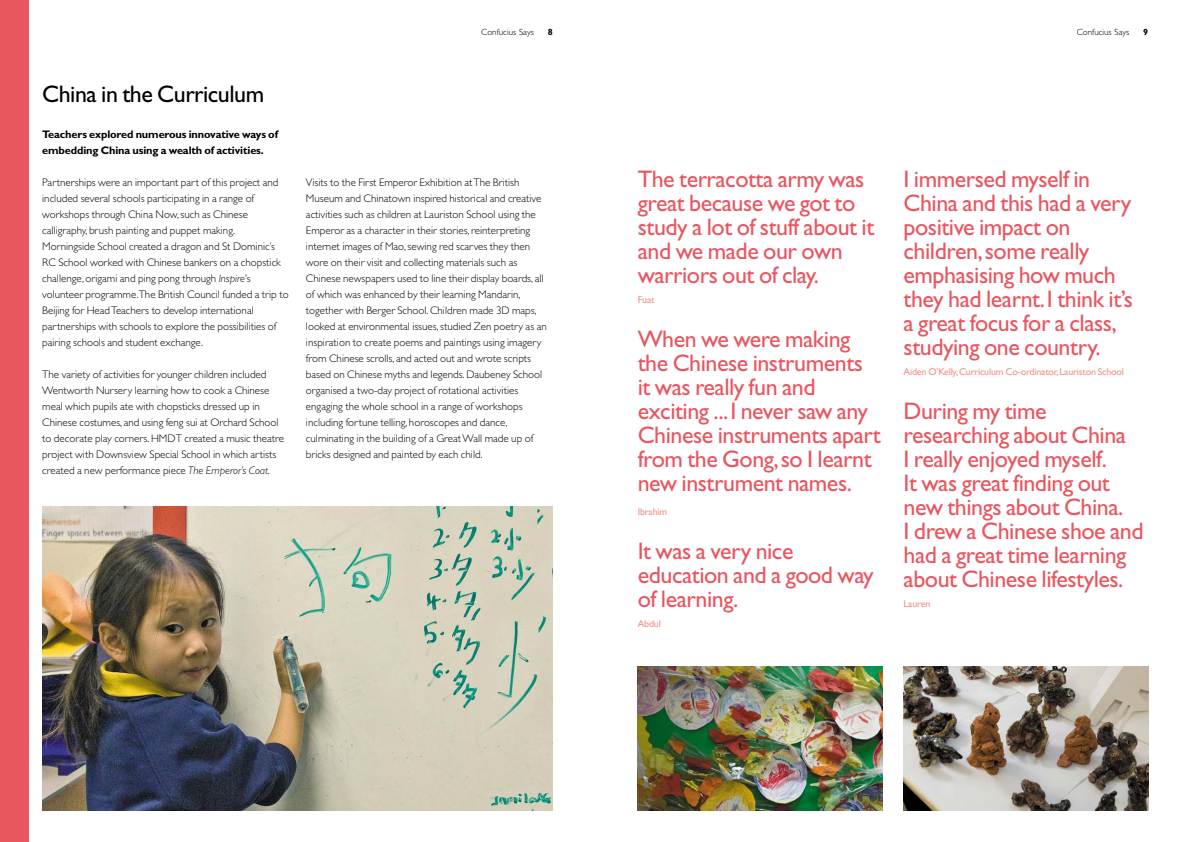
<style>
.page{position:relative;width:1191px;height:842px;background:#fff}
.page>*{position:absolute;margin:0;border:0;box-sizing:border-box;transform-origin:0 0}
.t1{font:24px/24px "Gill Sans CE";letter-spacing:-.02em;color:#e85660}
.t2{font:24px "Gill Sans CE";letter-spacing:-.02em;color:#000}
.t3{font:300 11px/16px "Gill Sans CE";color:#000}
.t4{font:700 11px/16px "Gill Sans CE";letter-spacing:-.01em;color:#000}
.t5{font:10px "Gill Sans CE";letter-spacing:-.02em;color:#f19188}
.t6{font:300 9px "Gill Sans CE";color:#000}
.t7{font:700 9px "Gill Sans CE";color:#000}
.s1{font-style:italic}
</style>
<div class="page">
<div style="left:0;top:0;width:28px;height:842px;background:#e85660"></div>
<img style="left:638px;top:666px;width:244px;height:144px">
<img style="left:903px;top:666px;width:245px;height:144px">
<img style="left:42px;top:506px;width:510px;height:304px">
<p class="t6" style="left:481px;top:29px;width:54px">Confucius Says</p>
<p class="t7" style="left:548px;top:28px;width:6px">8</p>
<p class="t6" style="left:1076px;top:29px;width:54px">Confucius Says</p>
<p class="t7" style="left:1143px;top:28px;width:6px">9</p>
<h1 class="t2" style="left:42px;top:84px;width:223px">China in the Curriculum</h1>
<p class="t4" style="left:42px;top:128px;width:237px">Teachers explored numerous innovative ways of embedding China using a wealth of activities.</p>
<p class="t3" style="left:42px;top:176px;width:248px">Partnerships were an important part of this project and included several schools participating in a range of workshops through China Now, such as Chinese calligraphy, brush painting and puppet making.<br>Morningside School created a dragon and St Dominic’s RC School worked with Chinese bankers on a chopstick challenge, origami and ping pong through <span class="s1">Inspire</span>’s volunteer programme.The British Council funded a trip to Beijing for Head Teachers to develop international partnerships with schools to explore the possibilities of pairing schools and student exchange.</p>
<p class="t3" style="left:42px;top:368px;width:243px">The variety of activities for younger children included Wentworth Nursery learning how to cook a Chinese meal which pupils ate with chopsticks dressed up in Chinese costumes, and using feng sui at Orchard School to decorate play corners. HMDT created a music theatre project with Downsview Special School in which artists created a new performance piece <span class="s1">The Emperor’s Coat.</span></p>
<p class="t3" style="left:306px;top:176px;width:242px">Visits to the First Emperor Exhibition at The British Museum and Chinatown inspired historical and creative activities such as children at Lauriston School using the Emperor as a character in their stories, reinterpreting internet images of Mao, sewing red scarves they then wore on their visit and collecting materials such as Chinese newspapers used to line their display boards, all of which was enhanced by their learning Mandarin, together with Berger School. Children made 3D maps, looked at environmental issues, studied Zen poetry as an inspiration to create poems and paintings using imagery from Chinese scrolls, and acted out and wrote scripts based on Chinese myths and legends. Daubeney School organised a two-day project of rotational activities engaging the whole school in a range of workshops including fortune telling, horoscopes and dance, culminating in the building of a Great Wall made up of bricks designed and painted by each child.</p>
<h1 class="t1" style="left:638px;top:169px;width:238px">The terracotta army was great because we got to study a lot of stuff about it and we made our own warriors out of clay.</h1>
<p class="t5" style="left:638px;top:296px;width:18px">Fuat</p>
<h1 class="t1" style="left:638px;top:329px;width:245px">When we were making the Chinese instruments it was really fun and exciting ...I never saw any<br>Chinese instruments apart from the Gong,so I learnt new instrument names.</h1>
<p class="t5" style="left:638px;top:508px;width:31px">Ibrahim</p>
<h1 class="t1" style="left:638px;top:541px;width:237px">It was a very nice education and a good way of learning.</h1>
<p class="t5" style="left:638px;top:620px;width:25px">Abdul</p>
<h1 class="t1" style="left:903px;top:169px;width:231px">I immersed myself in<br>China and this had a very positive impact on children,some really emphasising how much they had learnt.I think it’s a great focus for a class, studying one country.</h1>
<p class="t5" style="left:903px;top:368px;width:222px">Aiden O’Kelly,Curriculum Co-ordinator,Lauriston School</p>
<h1 class="t1" style="left:903px;top:401px;width:242px">During my time researching about China<br>I really enjoyed myself.<br>It was great finding out new things about China.<br>I drew a Chinese shoe and had a great time learning about Chinese lifestyles.</h1>
<p class="t5" style="left:903px;top:600px;width:28px">Lauren</p>
</div>
